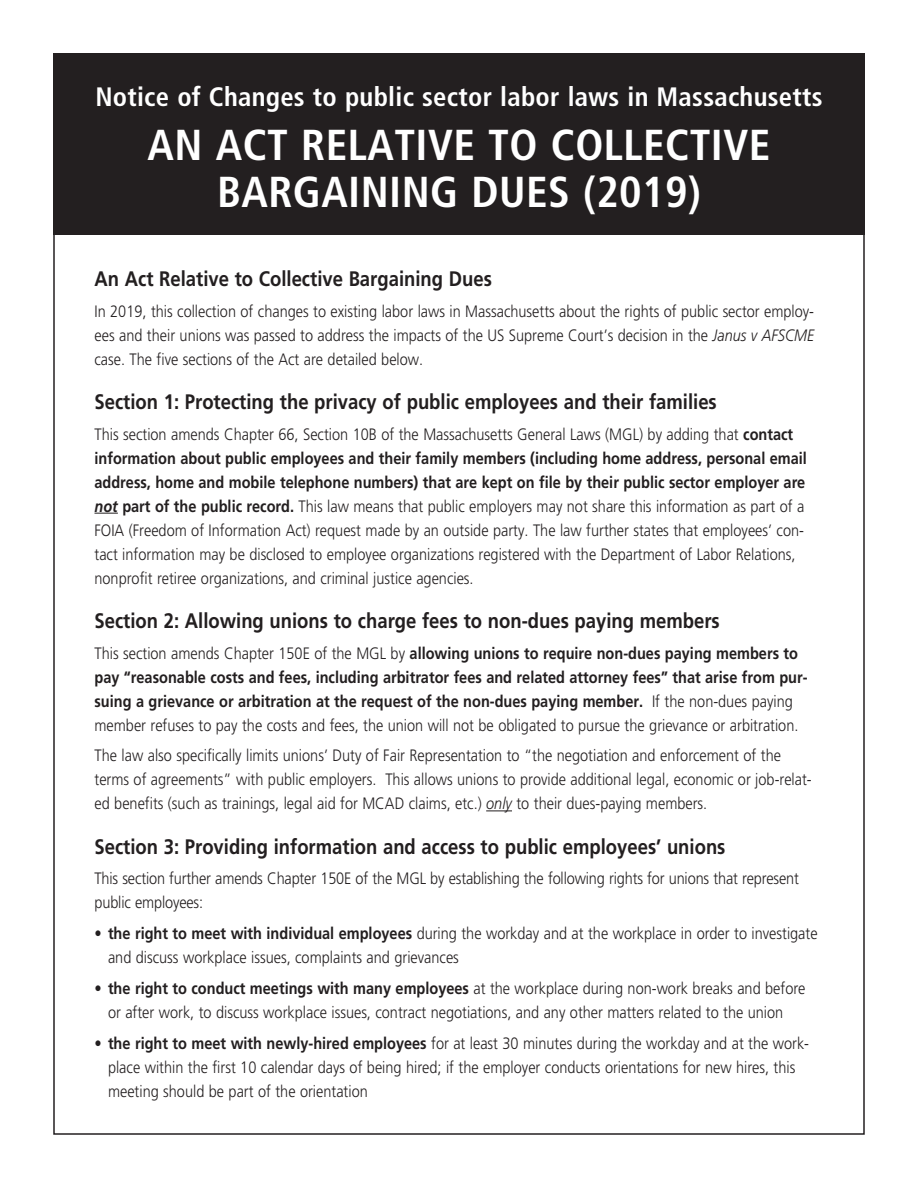
<style>
.page{position:relative;width:918px;height:1188px;background:#fff}
.page>*{position:absolute;margin:0;border:0;box-sizing:border-box;transform-origin:0 0}
.t1{font:700 condensed 43.35px/46.7px "Frutiger";letter-spacing:.01em;color:#fff;text-align:center}
.t2{font:700 condensed 26.7px "Frutiger";letter-spacing:.01em;color:#fff}
.t3{font:700 21px "Frutiger";color:#231f20;scale:.88 1}
.t4{font:300 16.5px/24px "Frutiger";color:#231f20;scale:.88 1}
.t5{font:700 16.5px/24px "Frutiger";color:#231f20;scale:.88 1}
.s1{font-style:italic}
.s2{font-weight:700}
.s3{font-weight:700;font-style:italic}
.s4{font-weight:300}
</style>
<div class="page">
<svg style="left:94px;top:513px;width:24px;height:1px"></svg>
<svg style="left:486px;top:810px;width:26px;height:1px"></svg>
<div style="left:53px;top:53px;width:812px;height:181px;background:#231f20"></div>
<h2 class="t2" style="left:95px;top:81px;width:729px">Notice of Changes to public sector labor laws in Massachusetts</h2>
<h1 class="t1" style="left:148px;top:122px;width:624px">AN ACT RELATIVE TO COLLECTIVE<br>BARGAINING DUES (2019)</h1>
<p class="t3" style="left:94px;top:266px;width:453px">An Act Relative to Collective Bargaining Dues</p>
<p class="t4" style="left:94px;top:299px;width:819px;text-align:justify">In 2019, this collection of changes to existing labor laws in Massachusetts about the rights of public sector employ&shy;ees and their unions was passed to address the impacts of the US Supreme Court’s decision in the <span class="s1">Janus v AFSCME </span>case. The five sections of the Act are detailed below.</p>
<p class="t3" style="left:94px;top:389px;width:709px">Section 1: Protecting the privacy of public employees and their families</p>
<p class="t4" style="left:94px;top:422px;width:811px">This section amends Chapter 66, Section 10B of the Massachusetts General Laws (MGL) by adding that <span class="s2">contact information about public employees and their family members (including home address, personal email address, home and mobile telephone numbers) that are kept on file by their public sector employer are </span><span class="s3">not</span> <span class="s2">part of the public record.</span> This law means that public employers may not share this information as part of a FOIA (Freedom of Information Act) request made by an outside party. The law further states that employees’ con&shy;tact information may be disclosed to employee organizations registered with the Department of Labor Relations, nonprofit retiree organizations, and criminal justice agencies.</p>
<p class="t3" style="left:94px;top:608px;width:712px">Section 2: Allowing unions to charge fees to non-dues paying members</p>
<p class="t5" style="left:94px;top:641px;width:812px"><span class="s4">This section amends Chapter 150E of the MGL by</span> allowing unions to require non-dues paying members to pay “reasonable costs and fees, including arbitrator fees and related attorney fees” that arise from pur&shy;suing a grievance or arbitration at the request of the non-dues paying member. <span class="s4">If the non-dues paying member refuses to pay the costs and fees, the union will not be obligated to pursue the grievance or arbitration.</span></p>
<p class="t4" style="left:94px;top:744px;width:817px">The law also specifically limits unions’ Duty of Fair Representation to “the negotiation and enforcement of the terms of agreements” with public employers. This allows unions to provide additional legal, economic or job-relat&shy;ed benefits (such as trainings, legal aid for MCAD claims, etc.) <span class="s1">only</span> to their dues-paying members.</p>
<p class="t3" style="left:95px;top:834px;width:719px">Section 3: Providing information and access to public employees’ unions</p>
<p class="t4" style="left:95px;top:867px;width:802px">This section further amends Chapter 150E of the MGL by establishing the following rights for unions that represent public employees:</p>
<p class="t4" style="left:108px;top:922px;width:808px;text-indent:-14px">• <span class="s2">the right to meet with individual employees</span> during the workday and at the workplace in order to investigate and discuss workplace issues, complaints and grievances</p>
<p class="t4" style="left:95px;top:976px;width:810px;text-align:center">• <span class="s2">the right to conduct meetings with many employees</span> at the workplace during non-work breaks and before or after work, to discuss workplace issues, contract negotiations, and any other matters related to the union</p>
<p class="t4" style="left:108px;top:1031px;width:798px;text-indent:-13px">• <span class="s2">the right to meet with newly-hired employees</span> for at least 30 minutes during the workday and at the work&shy;place within the first 10 calendar days of being hired; if the employer conducts orientations for new hires, this meeting should be part of the orientation</p>
</div>
